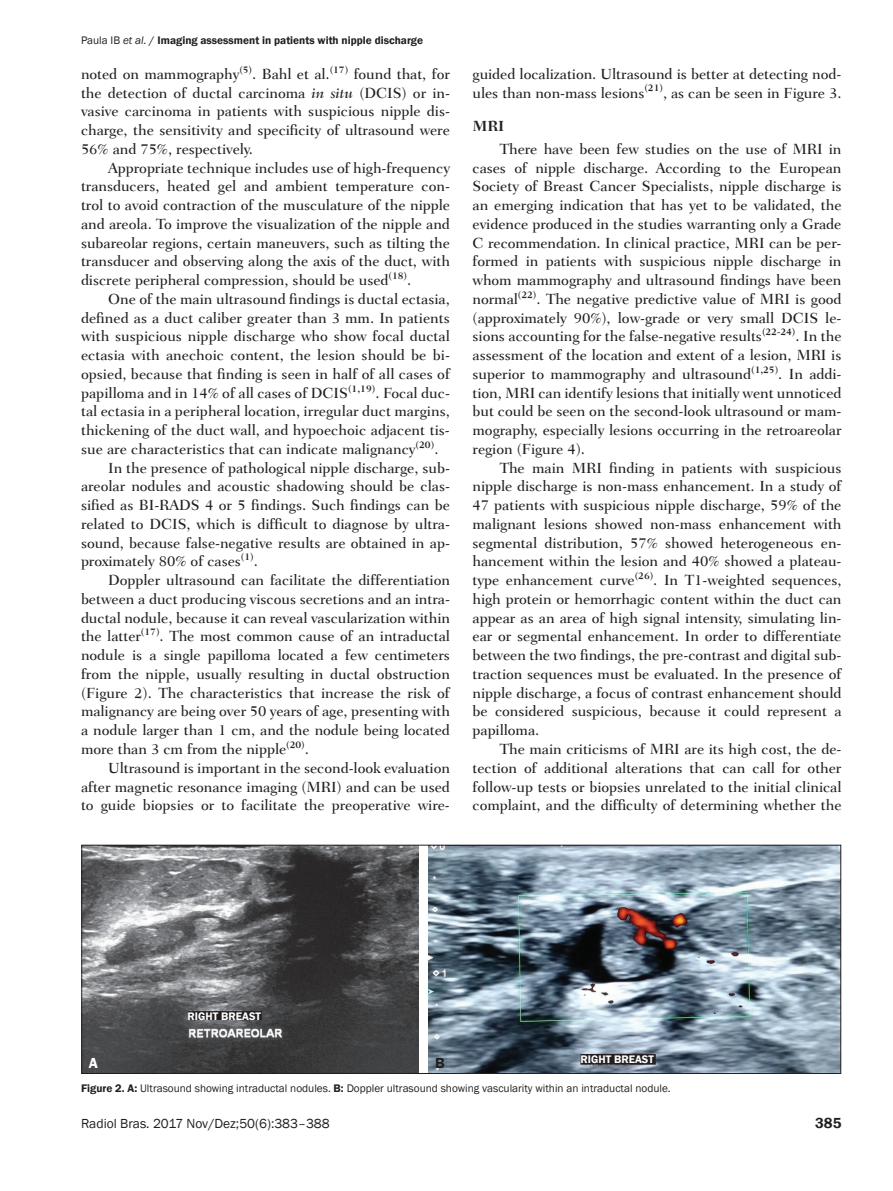
<style>
.page{position:relative;width:893px;height:1191px;background:#fff}
.page>*{position:absolute;margin:0;border:0;box-sizing:border-box;transform-origin:0 0}
.t1{font:500 15px/18.8px "Fairfield LT";letter-spacing:-.005em;color:#231f20;text-align:justify}
.t2{font:600 15px "Franklin Gothic";color:#231f20}
.t3{font:700 15px "Fairfield LT";color:#231f20}
.t4{font:600 15px "Franklin Gothic";color:#fff}
.t5{font:13.5px "Franklin Gothic";color:#231f20}
.t6{font:11.25px "Franklin Gothic";color:#231f20}
.t7{font:600 11.25px "Franklin Gothic";color:#231f20}
.t8{font:600 11.25px "Franklin Gothic";color:#fff}
.s1{font-weight:400}
.s2{font-weight:400;font-style:italic}
.s3{font-weight:500}
.s4{font-style:italic}
.s5{font-weight:600}
</style>
<div class="page">
<img style="left:83px;top:846px;width:336px;height:225px">
<img style="left:429px;top:846px;width:410px;height:225px">
<div style="left:81px;top:844px;width:760px;height:229px;border:1px solid #231f20"></div>
<div style="left:189px;top:1011px;width:72px;height:8px;background:#231f20"></div>
<div style="left:188px;top:1011px;width:74px;height:9px;border:2px solid #231f20"></div>
<div style="left:581px;top:1054px;width:74px;height:10px;background:#231f20"></div>
<p class="t7" style="left:81px;top:33px;width:344px"><span class="s1">Paula IB</span> <span class="s2">et al.</span> <span class="s3">/</span> Imaging assessment in patients with nipple discharge</p>
<p class="t1" style="left:81px;top:64px;width:371px">noted on mammography<sup>(5)</sup>. Bahl et al.<sup>(17)</sup> found that, for the detection of ductal carcinoma <span class="s4">in situ</span> (DCIS) or in&shy;vasive carcinoma in patients with suspicious nipple dis&shy;charge, the sensitivity and specificity of ultrasound were 56% and 75%, respectively.</p>
<p class="t1" style="left:81px;top:158px;width:371px;text-indent:27px">Appropriate technique includes use of high-frequency transducers, heated gel and ambient temperature con&shy;trol to avoid contraction of the musculature of the nipple and areola. To improve the visualization of the nipple and subareolar regions, certain maneuvers, such as tilting the transducer and observing along the axis of the duct, with discrete peripheral compression, should be used<sup>(18)</sup>.</p>
<p class="t1" style="left:108px;top:289px;width:343px">One of the main ultrasound findings is ductal ectasia,</p>
<p class="t1" style="left:81px;top:308px;width:370px">defined as a duct caliber greater than 3 mm. In patients</p>
<p class="t1" style="left:81px;top:327px;width:370px">with suspicious nipple discharge who show focal ductal</p>
<p class="t1" style="left:81px;top:346px;width:370px">ectasia with anechoic content, the lesion should be bi-</p>
<p class="t1" style="left:81px;top:364px;width:370px">opsied, because that finding is seen in half of all cases of</p>
<p class="t1" style="left:81px;top:383px;width:370px">papilloma and in 14% of all cases of DCIS<sup>(1,19)</sup>. Focal duc-</p>
<p class="t1" style="left:81px;top:402px;width:370px">tal ectasia in a peripheral location, irregular duct margins,</p>
<p class="t1" style="left:81px;top:421px;width:370px">thickening of the duct wall, and hypoechoic adjacent tis-</p>
<p class="t1" style="left:81px;top:439px;width:359px">sue are characteristics that can indicate malignancy<sup>(20)</sup>.</p>
<p class="t1" style="left:108px;top:458px;width:343px">In the presence of pathological nipple discharge, sub-</p>
<p class="t1" style="left:81px;top:477px;width:370px">areolar nodules and acoustic shadowing should be clas-</p>
<p class="t1" style="left:81px;top:496px;width:370px">sified as BI-RADS 4 or 5 findings. Such findings can be</p>
<p class="t1" style="left:81px;top:514px;width:370px">related to DCIS, which is difficult to diagnose by ultra-</p>
<p class="t1" style="left:81px;top:533px;width:370px">sound, because false-negative results are obtained in ap-</p>
<p class="t1" style="left:81px;top:552px;width:178px">proximately 80% of cases<sup>(1)</sup>.</p>
<p class="t1" style="left:108px;top:571px;width:343px">Doppler ultrasound can facilitate the differentiation</p>
<p class="t1" style="left:81px;top:589px;width:370px">between a duct producing viscous secretions and an intra-</p>
<p class="t1" style="left:81px;top:608px;width:371px">ductal nodule, because it can reveal vascularization within</p>
<p class="t1" style="left:81px;top:627px;width:370px">the latter<sup>(17)</sup>. The most common cause of an intraductal</p>
<p class="t1" style="left:81px;top:646px;width:370px">nodule is a single papilloma located a few centimeters</p>
<p class="t1" style="left:81px;top:664px;width:370px">from the nipple, usually resulting in ductal obstruction</p>
<p class="t1" style="left:81px;top:683px;width:370px">(Figure 2). The characteristics that increase the risk of</p>
<p class="t1" style="left:81px;top:702px;width:370px">malignancy are being over 50 years of age, presenting with</p>
<p class="t1" style="left:81px;top:721px;width:370px">a nodule larger than 1 cm, and the nodule being located</p>
<p class="t1" style="left:81px;top:739px;width:229px">more than 3 cm from the nipple<sup>(20)</sup>.</p>
<p class="t1" style="left:108px;top:758px;width:343px">Ultrasound is important in the second-look evaluation</p>
<p class="t1" style="left:81px;top:777px;width:370px">after magnetic resonance imaging (MRI) and can be used</p>
<p class="t1" style="left:81px;top:796px;width:370px">to guide biopsies or to facilitate the preoperative wire-</p>
<p class="t1" style="left:472px;top:64px;width:370px">guided localization. Ultrasound is better at detecting nod&shy;ules than non-mass lesions<sup>(21)</sup>, as can be seen in Figure 3.</p>
<p class="t3" style="left:473px;top:117px;width:33px">MRI</p>
<p class="t1" style="left:472px;top:139px;width:371px;text-indent:27px">There have been few studies on the use of MRI in cases of nipple discharge. According to the European Society of Breast Cancer Specialists, nipple discharge is an emerging indication that has yet to be validated, the evidence produced in the studies warranting only a Grade C recommendation. In clinical practice, MRI can be per&shy;formed in patients with suspicious nipple discharge in whom mammography and ultrasound findings have been normal<sup>(22)</sup>. The negative predictive value of MRI is good (approximately 90%), low-grade or very small DCIS le&shy;sions accounting for the false-negative results<sup>(22-24)</sup>. In the assessment of the location and extent of a lesion, MRI is superior to mammography and ultrasound<sup>(1,25)</sup>. In addi&shy;tion, MRI can identify lesions that initially went unnoticed but could be seen on the second-look ultrasound or mam&shy;mography, especially lesions occurring in the retroareolar region (Figure 4).</p>
<p class="t1" style="left:472px;top:458px;width:371px;text-indent:27px">The main MRI finding in patients with suspicious nipple discharge is non-mass enhancement. In a study of 47 patients with suspicious nipple discharge, 59% of the malignant lesions showed non-mass enhancement with segmental distribution, 57% showed heterogeneous en&shy;hancement within the lesion and 40% showed a plateau&shy;type enhancement curve<sup>(26)</sup>. In T1-weighted sequences, high protein or hemorrhagic content within the duct can appear as an area of high signal intensity, simulating lin&shy;ear or segmental enhancement. In order to differentiate between the two findings, the pre-contrast and digital sub&shy;traction sequences must be evaluated. In the presence of nipple discharge, a focus of contrast enhancement should be considered suspicious, because it could represent a papilloma.</p>
<p class="t1" style="left:473px;top:739px;width:370px;text-indent:27px">The main criticisms of MRI are its high cost, the de&shy;tection of additional alterations that can call for other follow-up tests or biopsies unrelated to the initial clinical complaint, and the difficulty of determining whether the</p>
<p class="t8" style="left:188px;top:1009px;width:75px">RIGHT BREAST</p>
<p class="t4" style="left:89px;top:1053px;width:11px">A</p>
<p class="t2" style="left:435px;top:1053px;width:11px">B</p>
<p class="t8" style="left:580px;top:1052px;width:75px">RIGHT BREAST</p>
<p class="t6" style="left:81px;top:1081px;width:591px"><span class="s5">Figure 2. A:</span> Ultrasound showing intraductal nodules. <span class="s5">B:</span> Doppler ultrasound showing vascularity within an intraductal nodule.</p>
<p class="t5" style="left:81px;top:1114px;width:250px">Radiol Bras. 2017 Nov/Dez;50(6):383–388</p>
<p class="t2" style="left:815px;top:1113px;width:28px">385</p>
</div>
